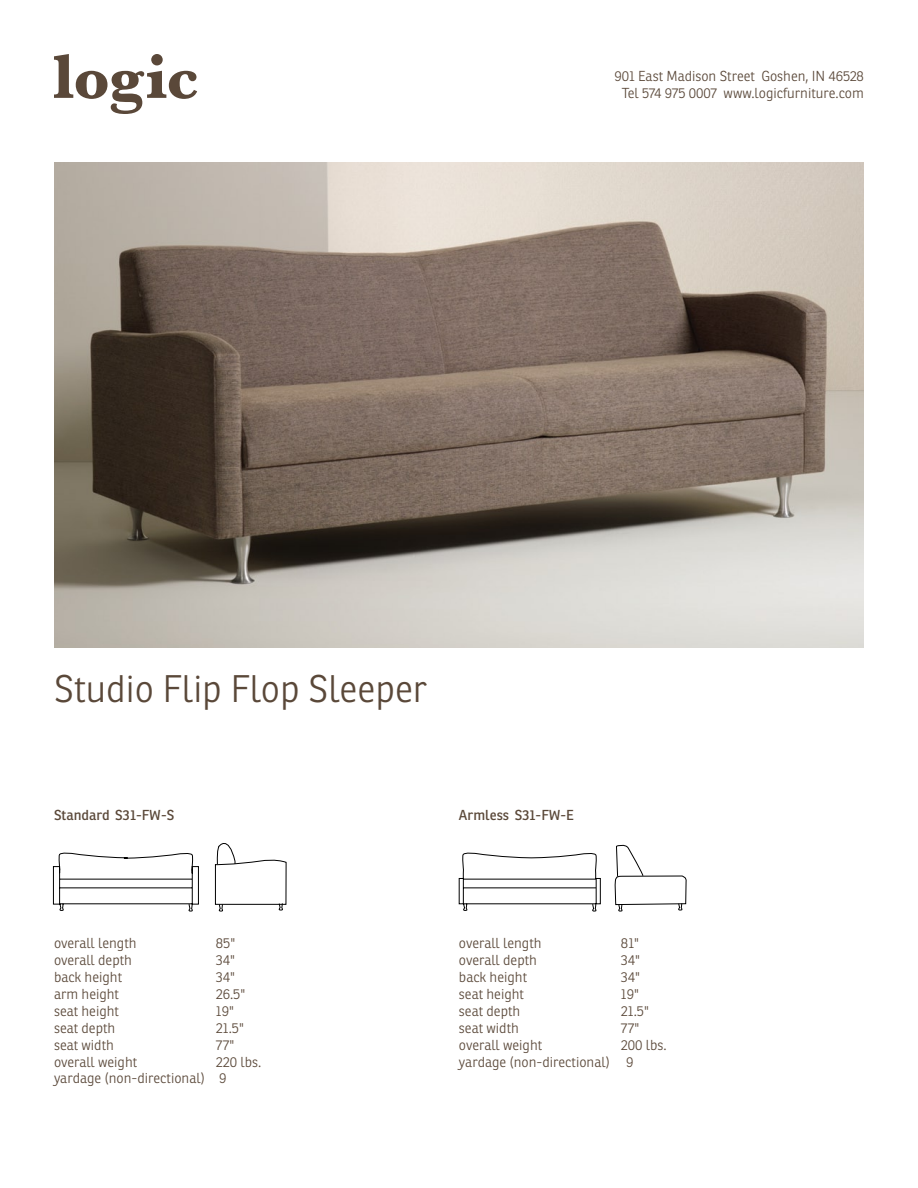
<style>
.page{position:relative;width:918px;height:1188px;background:#fff}
.page>*{position:absolute;margin:0;border:0;box-sizing:border-box;transform-origin:0 0}
.t1{font:300 37.35px "Ronnia";color:#5a4839}
.t2{font:300 14.1px/17px "Ronnia";color:#5a4839}
.t3{font:14.1px "Ronnia";color:#5a4839}
</style>
<div class="page">
<svg style="left:54px;top:54px;width:143px;height:60px"></svg>
<img style="left:54px;top:162px;width:810px;height:486px">
<svg style="left:215px;top:843px;width:71px;height:68px"></svg>
<svg style="left:53px;top:852px;width:146px;height:59px"></svg>
<svg style="left:459px;top:852px;width:142px;height:59px"></svg>
<svg style="left:615px;top:844px;width:72px;height:67px"></svg>
<p class="t2" style="left:614px;top:67px;width:251px;text-align:center">901 East Madison Street Goshen, IN 46528<br>Tel 574 975 0007 www.logicfurniture.com</p>
<h1 class="t1" style="left:54px;top:666px;width:375px">Studio Flip Flop Sleeper</h1>
<p class="t3" style="left:54px;top:806px;width:122px">Standard S31-FW-S</p>
<p class="t3" style="left:459px;top:806px;width:116px">Armless S31-FW-E</p>
<p class="t2" style="left:54px;top:935px;width:84px">overall length</p>
<p class="t2" style="left:216px;top:935px;width:21px">85"</p>
<p class="t2" style="left:54px;top:952px;width:80px">overall depth</p>
<p class="t2" style="left:216px;top:952px;width:21px">34"</p>
<p class="t2" style="left:54px;top:969px;width:70px">back height</p>
<p class="t2" style="left:216px;top:969px;width:21px">34"</p>
<p class="t2" style="left:54px;top:985px;width:67px">arm height</p>
<p class="t2" style="left:216px;top:985px;width:31px">26.5"</p>
<p class="t2" style="left:54px;top:1002px;width:67px">seat height</p>
<p class="t2" style="left:216px;top:1002px;width:19px">19"</p>
<p class="t2" style="left:54px;top:1019px;width:63px">seat depth</p>
<p class="t2" style="left:216px;top:1019px;width:29px">21.5"</p>
<p class="t2" style="left:54px;top:1036px;width:62px">seat width</p>
<p class="t2" style="left:216px;top:1036px;width:20px">77"</p>
<p class="t2" style="left:54px;top:1053px;width:85px">overall weight</p>
<p class="t2" style="left:54px;top:1053px;width:209px;text-indent:162px">220 lbs. yardage (non-directional) 9</p>
<p class="t2" style="left:459px;top:935px;width:84px">overall length</p>
<p class="t2" style="left:621px;top:935px;width:19px">81"</p>
<p class="t2" style="left:459px;top:952px;width:80px">overall depth</p>
<p class="t2" style="left:621px;top:952px;width:21px">34"</p>
<p class="t2" style="left:459px;top:969px;width:70px">back height</p>
<p class="t2" style="left:621px;top:969px;width:21px">34"</p>
<p class="t2" style="left:459px;top:986px;width:67px">seat height</p>
<p class="t2" style="left:621px;top:986px;width:19px">19"</p>
<p class="t2" style="left:459px;top:1002px;width:63px">seat depth</p>
<p class="t2" style="left:621px;top:1002px;width:29px">21.5"</p>
<p class="t2" style="left:459px;top:1019px;width:62px">seat width</p>
<p class="t2" style="left:621px;top:1019px;width:20px">77"</p>
<p class="t2" style="left:459px;top:1036px;width:85px">overall weight</p>
<p class="t2" style="left:459px;top:1036px;width:209px;text-indent:162px">200 lbs. yardage (non-directional) 9</p>
</div>
